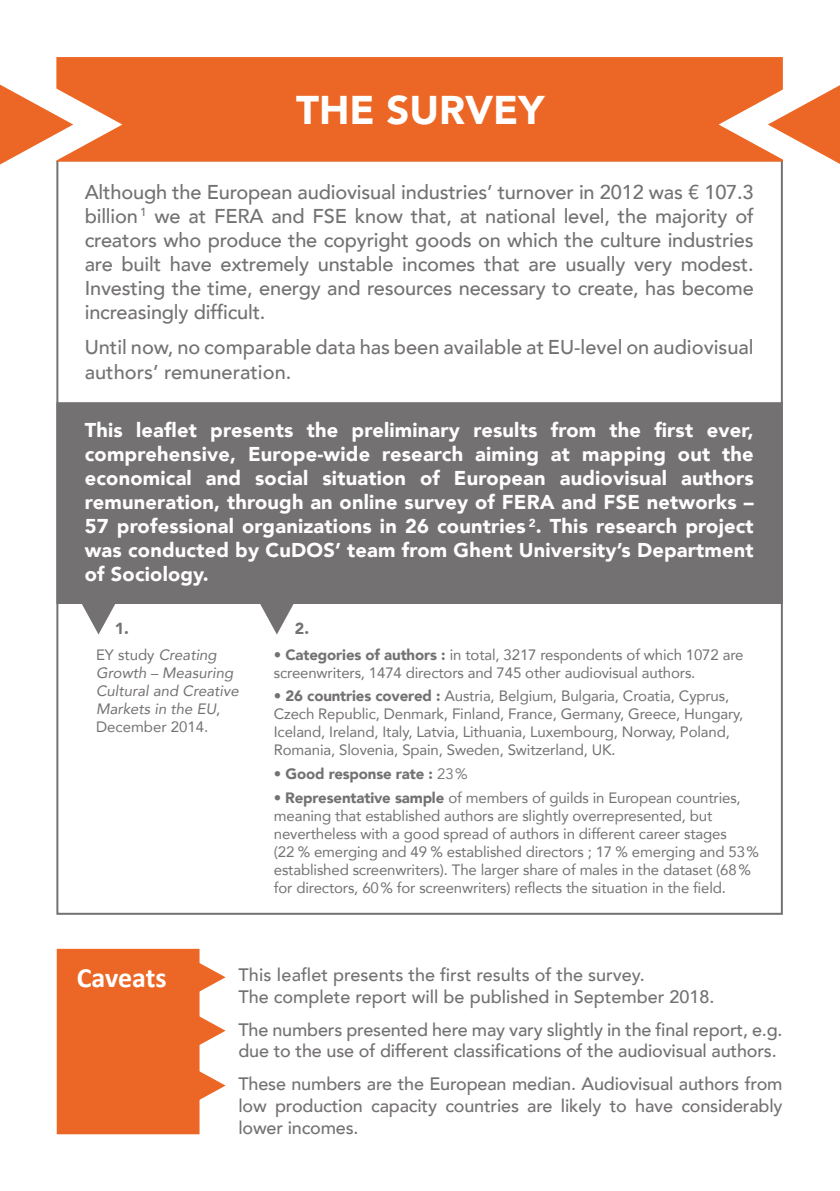
<style>
.page{position:relative;width:840px;height:1191px;background:#fff}
.page>*{position:absolute;margin:0;border:0;box-sizing:border-box;transform-origin:0 0}
.t1{font:900 40px "Avenir";color:#fff}
.t2{font:700 28px "Calibri";letter-spacing:-.005em;color:#fff}
.t3{font:500 20px/24px "Avenir";color:#747172;text-align:justify}
.t4{font:900 20px/24px "Avenir";letter-spacing:.01em;color:#fff;text-align:justify}
.t5{font:500 18px/21.6px "Avenir";letter-spacing:-.01em;color:#747172}
.t6{font:900 16px "Avenir";color:#747172}
.t7{font:15px/18px "Avenir";letter-spacing:-.01em;color:#747172}
.t8{font:italic 15px/18px "Avenir";color:#747172}
.t9{font:900 15px "Avenir";letter-spacing:-.01em;color:#747172}
.s1{font-style:normal}
.s2{font-weight:900}
.s3{font-weight:400}
</style>
<div class="page">
<div style="left:57px;top:948px;width:142px;height:186px;background:#ec6725"></div>
<div style="left:56px;top:159px;width:726px;height:755px;background:#fff;border:2px solid #747172"></div>
<div style="left:56px;top:402px;width:726px;height:202px;background:#747172;border:2px solid #747172"></div>
<svg style="left:250px;top:601px;width:53px;height:33px"></svg>
<svg style="left:72px;top:601px;width:53px;height:33px"></svg>
<svg style="left:176px;top:950px;width:49px;height:162px"></svg>
<div style="left:56px;top:57px;width:726px;height:105px;background:#ec6725;border:2px solid #ec6725"></div>
<svg style="left:0;top:82px;width:122px;height:85px"></svg>
<svg style="left:718px;top:82px;width:121px;height:85px"></svg>
<h1 class="t1" style="left:296px;top:76px;width:250px">THE SURVEY</h1>
<p class="t3" style="left:85px;top:179px;width:670px">Although the European audiovisual industries’ turnover in 2012 was € 107.3 billion <sup>1</sup> we at FERA and FSE know that, at national level, the majority of creators who produce the copyright goods on which the culture industries are built have extremely unstable incomes that are usually very modest.<br>Investing the time, energy and resources necessary to create, has become increasingly difficult.</p>
<h3 class="t3" style="left:85px;top:333px;width:670px;line-height:25.2px">Until now, no comparable data has been available at EU-level on audiovisual authors’ remuneration.</h3>
<p class="t4" style="left:85px;top:418px;width:670px">This leaflet presents the preliminary results from the first ever, comprehensive, Europe-wide research aiming at mapping out the economical and social situation of European audiovisual authors remuneration, through an online survey of FERA and FSE networks – 57 professional organizations in 26 countries <sup>2</sup>. This research project was conducted by CuDOS’ team from Ghent University’s Department of Sociology.</p>
<p class="t6" style="left:115px;top:615px;width:16px">1.</p>
<p class="t6" style="left:295px;top:615px;width:16px">2.</p>
<p class="t8" style="left:96px;top:645px;width:144px"><span class="s1">EY study</span> Creating<br>Growth – Measuring<br>Cultural and Creative<br>Markets in the EU<span class="s1">,<br>December 2014.</span></p>
<p class="t7" style="left:274px;top:645px;width:471px"><span class="s2">• Categories of authors :</span> in total, 3217 respondents of which 1072 are screenwriters, 1474 directors and 745 other audiovisual authors.</p>
<p class="t7" style="left:274px;top:686px;width:470px"><span class="s2">• 26 countries covered :</span> Austria, Belgium, Bulgaria, Croatia, Cyprus, Czech Republic, Denmark, Finland, France, Germany, Greece, Hungary, Iceland, Ireland, Italy, Latvia, Lithuania, Luxembourg, Norway, Poland, Romania, Slovenia, Spain, Sweden, Switzerland, UK.</p>
<p class="t9" style="left:274px;top:761px;width:195px"><span class="s3">•</span> Good response rate : <span class="s3">23%</span></p>
<p class="t7" style="left:274px;top:788px;width:486px">• <span class="s2">Representative sample</span> of members of guilds in European countries, meaning that established authors are slightly overrepresented, but nevertheless with a good spread of authors in different career stages<br>(22 % emerging and 49 % established directors ; 17 % emerging and 53% established screenwriters). The larger share of males in the dataset (68% for directors, 60% for screenwriters) reflects the situation in the field.</p>
<h2 class="t2" style="left:77px;top:960px;width:91px">Caveats</h2>
<p class="t5" style="left:238px;top:963px;width:477px">This leaflet presents the first results of the survey.<br>The complete report will be published in September 2018.</p>
<p class="t5" style="left:238px;top:1017px;width:545px">The numbers presented here may vary slightly in the final report, e.g. due to the use of different classifications of the audiovisual authors.</p>
<p class="t5" style="left:238px;top:1072px;width:545px;text-align:justify">These numbers are the European median. Audiovisual authors from low production capacity countries are likely to have considerably lower incomes.</p>
</div>
